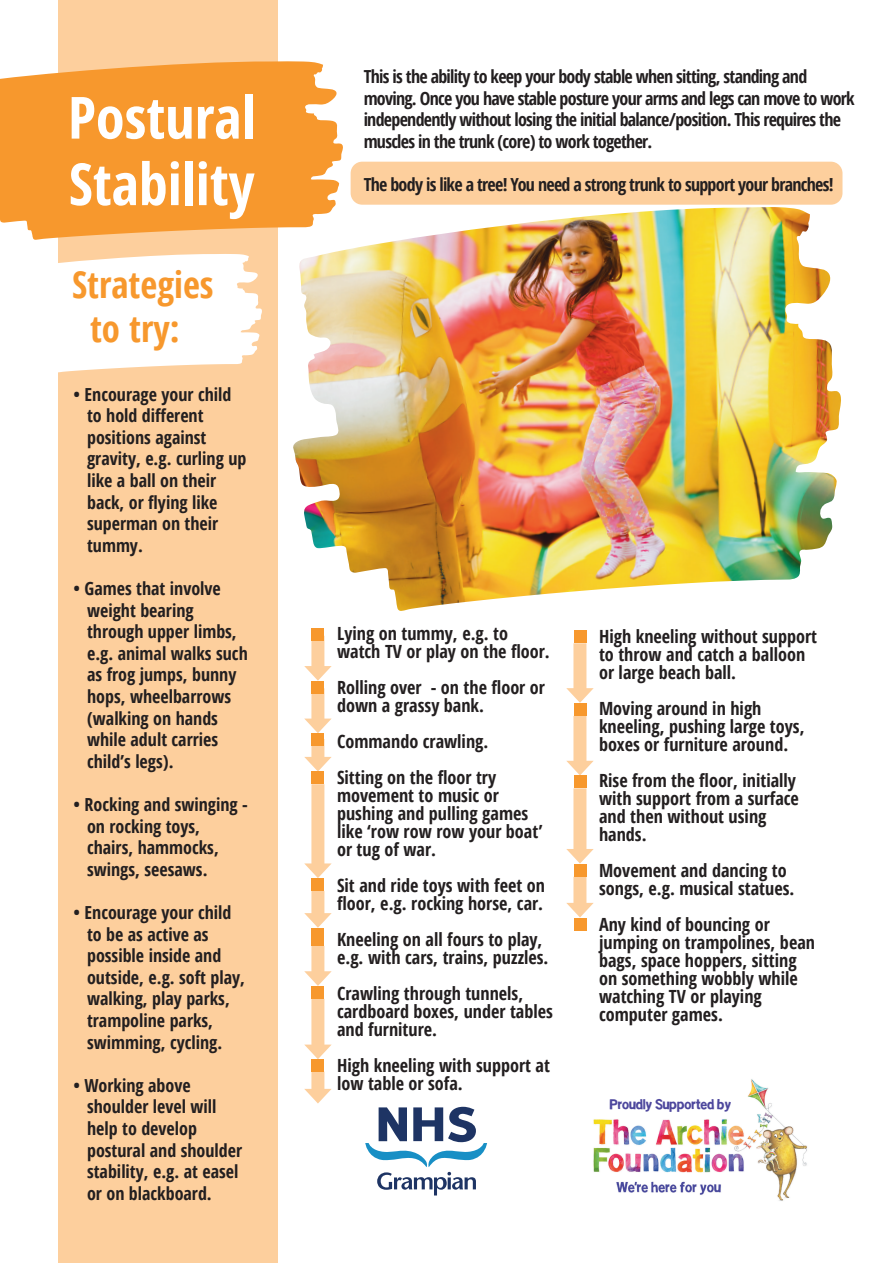
<style>
.page{position:relative;width:893px;height:1263px;background:#fff}
.page>*{position:absolute;margin:0;border:0;box-sizing:border-box;transform-origin:0 0}
.t1{font:700 58.2px/66.4px "Open Sans Condensed";color:#fff}
.t2{font:700 36.75px/44.1px "Open Sans Condensed";color:#f7982d;text-align:center}
.t3{font:700 18.15px/18px "Open Sans Condensed";color:#231f20}
.t4{font:700 18px/21.6px "Open Sans Condensed";color:#231f20}
.t5{font:700 18px/21.6px "Open Sans Condensed";letter-spacing:-.04em;color:#231f20}
.t6{font:16.8px "Archie Sans";letter-spacing:-.08em;color:#4d479d}
</style>
<div class="page">
<svg style="left:304px;top:636px;width:28px;height:44px"></svg>
<svg style="left:304px;top:1071px;width:28px;height:32px"></svg>
<svg style="left:304px;top:688px;width:28px;height:45px"></svg>
<svg style="left:304px;top:739px;width:28px;height:32px"></svg>
<svg style="left:566px;top:643px;width:28px;height:60px"></svg>
<svg style="left:566px;top:716px;width:28px;height:59px"></svg>
<svg style="left:566px;top:788px;width:28px;height:76px"></svg>
<svg style="left:566px;top:877px;width:28px;height:40px"></svg>
<svg style="left:304px;top:891px;width:28px;height:37px"></svg>
<svg style="left:304px;top:946px;width:28px;height:40px"></svg>
<svg style="left:304px;top:999px;width:28px;height:60px"></svg>
<svg style="left:304px;top:784px;width:28px;height:94px"></svg>
<div style="left:351px;top:162px;width:491px;height:43px;background:#fdcf9d;border-radius:12px"></div>
<div style="left:58px;top:0;width:220px;height:1263px;background:#fdcf9d"></div>
<svg style="left:0;top:61px;width:343px;height:179px;background:#f7a03e"></svg>
<svg style="left:58px;top:254px;width:204px;height:118px;background:#fef9f4"></svg>
<div style="left:311px;top:628px;width:13px;height:13px;background:#f7982d"></div>
<div style="left:311px;top:680px;width:13px;height:13px;background:#f7982d"></div>
<div style="left:311px;top:733px;width:13px;height:13px;background:#f7982d"></div>
<div style="left:311px;top:771px;width:13px;height:13px;background:#f7982d"></div>
<div style="left:311px;top:878px;width:13px;height:13px;background:#f7982d"></div>
<div style="left:311px;top:933px;width:13px;height:13px;background:#f7982d"></div>
<div style="left:311px;top:986px;width:13px;height:13px;background:#f7982d"></div>
<div style="left:311px;top:1059px;width:13px;height:13px;background:#f7982d"></div>
<div style="left:574px;top:630px;width:12px;height:13px;background:#f7982d"></div>
<div style="left:574px;top:918px;width:12px;height:13px;background:#f7982d"></div>
<div style="left:574px;top:864px;width:12px;height:13px;background:#f7982d"></div>
<div style="left:311px;top:928px;width:13px;height:12px;background:#f7982d"></div>
<div style="left:574px;top:775px;width:12px;height:13px;background:#f7982d"></div>
<div style="left:574px;top:703px;width:12px;height:13px;background:#f7982d"></div>
<img style="left:593px;top:1079px;width:214px;height:122px">
<svg style="left:365px;top:1107px;width:122px;height:88px"></svg>
<img style="left:292px;top:208px;width:549px;height:403px">
<h1 class="t1" style="left:68px;top:83px;width:189px">Postural<br>Stability</h1>
<h2 class="t2" style="left:72px;top:262px;width:143px">Strategies to try:</h2>
<p class="t4" style="left:87px;top:383px;width:161px;text-indent:-14px">• Encourage your child to hold different positions against gravity, e.g. curling up like a ball on their back, or flying like superman on their tummy.</p>
<p class="t4" style="left:87px;top:577px;width:162px;text-indent:-14px">• Games that involve weight bearing through upper limbs, e.g. animal walks such as frog jumps, bunny hops, wheelbarrows (walking on hands while adult carries child’s legs).</p>
<p class="t4" style="left:87px;top:793px;width:162px;text-indent:-14px">• Rocking and swinging - on rocking toys, chairs, hammocks, swings, seesaws.</p>
<p class="t4" style="left:87px;top:901px;width:159px;text-indent:-14px">• Encourage your child to be as active as possible inside and outside, e.g. soft play, walking, play parks, trampoline parks, swimming, cycling.</p>
<p class="t4" style="left:87px;top:1074px;width:157px;text-indent:-14px">• Working above shoulder level will help to develop postural and shoulder stability, e.g. at easel or on blackboard.</p>
<p class="t5" style="left:364px;top:65px;width:492px">This is the ability to keep your body stable when sitting, standing and moving. Once you have stable posture your arms and legs can move to work independently without losing the initial balance/position. This requires the muscles in the trunk (core) to work together.</p>
<p class="t5" style="left:364px;top:173px;width:471px">The body is like a tree! You need a strong trunk to support your branches!</p>
<p class="t3" style="left:337px;top:624px;width:214px">Lying on tummy, e.g. to watch TV or play on the floor.</p>
<p class="t3" style="left:337px;top:678px;width:209px">Rolling over - on the floor or down a grassy bank.</p>
<p class="t3" style="left:337px;top:723px;width:161px;line-height:36px">Commando crawling.<br>Sitting on the floor try</p>
<p class="t3" style="left:337px;top:786px;width:207px">movement to music or pushing and pulling games like ‘row row row your boat’ or tug of war.</p>
<p class="t3" style="left:337px;top:876px;width:209px">Sit and ride toys with feet on floor, e.g. rocking horse, car.</p>
<p class="t3" style="left:337px;top:930px;width:213px">Kneeling on all fours to play, e.g. with cars, trains, puzzles.</p>
<p class="t3" style="left:337px;top:984px;width:217px">Crawling through tunnels, cardboard boxes, under tables and furniture.</p>
<p class="t3" style="left:337px;top:1056px;width:214px">High kneeling with support at low table or sofa.</p>
<p class="t3" style="left:599px;top:627px;width:220px">High kneeling without support to throw and catch a balloon or large beach ball.</p>
<p class="t3" style="left:599px;top:699px;width:207px">Moving around in high kneeling, pushing large toys, boxes or furniture around.</p>
<p class="t3" style="left:599px;top:771px;width:201px">Rise from the floor, initially with support from a surface and then without using hands.</p>
<p class="t3" style="left:599px;top:861px;width:197px">Movement and dancing to songs, e.g. musical statues.</p>
<p class="t3" style="left:599px;top:915px;width:217px">Any kind of bouncing or jumping on trampolines, bean bags, space hoppers, sitting on something wobbly while watching TV or playing computer games.</p>
<p class="t6" style="left:609px;top:1095px;width:124px">Proudly Supported by</p>
</div>
